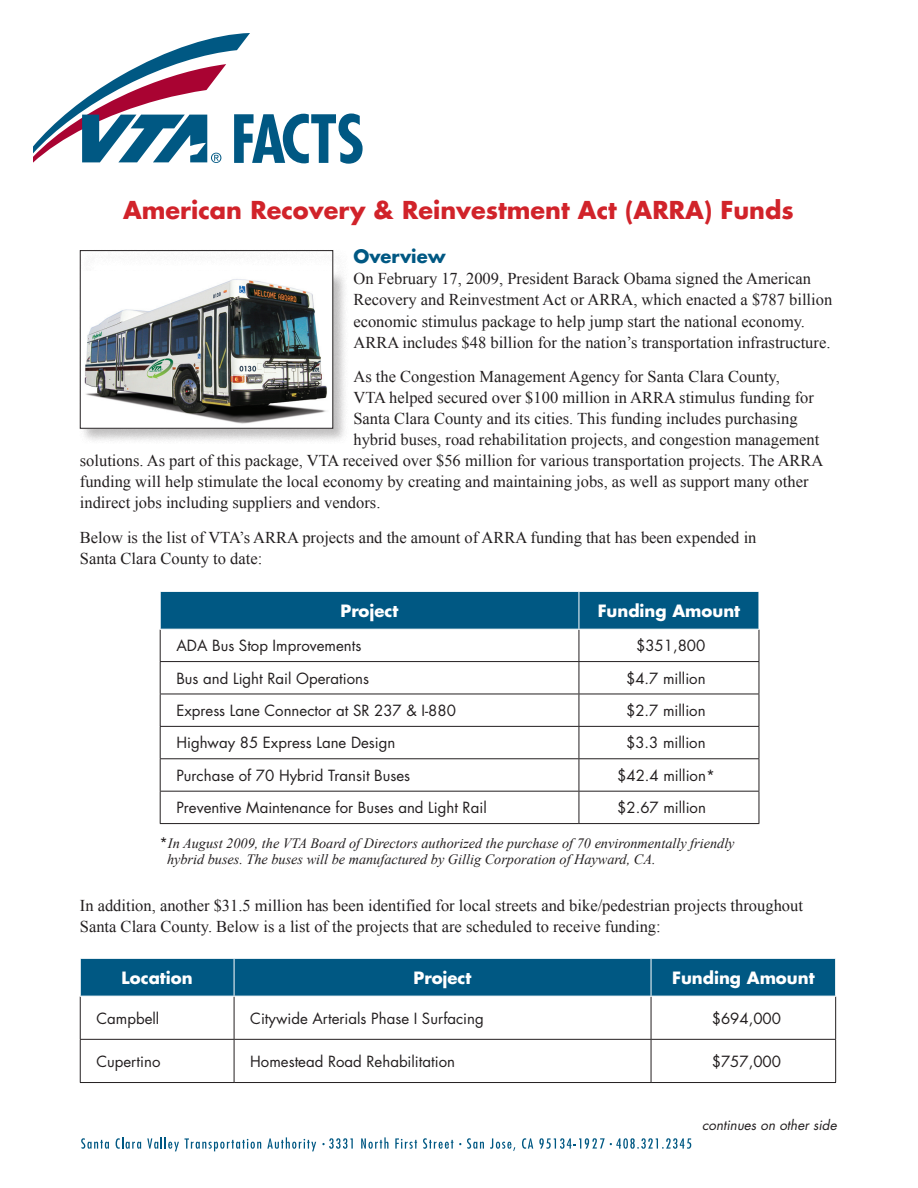
<style>
.page{position:relative;width:918px;height:1188px;background:#fff}
.page>*{position:absolute;margin:0;border:0;box-sizing:border-box;transform-origin:0 0}
.t1{font:700 24px "Futura";color:#d1232a}
.t2{font:700 18px "Futura";color:#005883}
.t3{font:16.5px/21px "Times New Roman";color:#231f20}
.t4{font:700 16.5px "Futura";color:#fff}
.t5{font:15px "Futura";color:#231f20}
.t6{font:italic 14.25px/15.8px "Times New Roman";color:#231f20}
.t7{font:italic 13.5px "Futura";color:#231f20}
.s1{font-family:"Futura";font-style:normal}
</style>
<div class="page">
<svg style="left:81px;top:1138px;width:28px;height:11px"></svg>
<svg style="left:116px;top:1137px;width:25px;height:12px"></svg>
<svg style="left:147px;top:1137px;width:114px;height:14px"></svg>
<svg style="left:267px;top:1137px;width:49px;height:14px"></svg>
<svg style="left:322px;top:1138px;width:31px;height:11px"></svg>
<svg style="left:361px;top:1137px;width:27px;height:12px"></svg>
<svg style="left:395px;top:1138px;width:22px;height:11px"></svg>
<svg style="left:423px;top:1138px;width:30px;height:11px"></svg>
<svg style="left:467px;top:1138px;width:17px;height:11px"></svg>
<svg style="left:490px;top:1138px;width:25px;height:13px"></svg>
<svg style="left:522px;top:1138px;width:11px;height:11px"></svg>
<svg style="left:33px;top:33px;width:330px;height:131px"></svg>
<svg style="left:539px;top:1138px;width:152px;height:11px"></svg>
<div style="left:79px;top:249px;width:270px;height:195px;background:#231f20;opacity:.29"></div>
<img style="left:82px;top:272px;width:249px;height:155px">
<div style="left:80px;top:250px;width:253px;height:179px;border:1px solid #231f20"></div>
<div style="left:161px;top:592px;width:598px;height:37px;background:#005883"></div>
<hr style="left:160px;top:630px;width:1px;height:31px;background:#231f20">
<hr style="left:579px;top:630px;width:1px;height:31px;background:#231f20">
<hr style="left:759px;top:630px;width:1px;height:31px;background:#231f20">
<hr style="left:160px;top:661px;width:419px;height:1px;background:#231f20">
<hr style="left:160px;top:662px;width:1px;height:32px;background:#231f20">
<hr style="left:579px;top:661px;width:180px;height:1px;background:#231f20">
<hr style="left:579px;top:662px;width:1px;height:32px;background:#231f20">
<hr style="left:759px;top:662px;width:1px;height:32px;background:#231f20">
<hr style="left:160px;top:694px;width:419px;height:1px;background:#231f20">
<hr style="left:160px;top:694px;width:1px;height:32px;background:#231f20">
<hr style="left:579px;top:694px;width:180px;height:1px;background:#231f20">
<hr style="left:579px;top:694px;width:1px;height:32px;background:#231f20">
<hr style="left:759px;top:694px;width:1px;height:32px;background:#231f20">
<hr style="left:160px;top:726px;width:419px;height:1px;background:#231f20">
<hr style="left:160px;top:727px;width:1px;height:31px;background:#231f20">
<hr style="left:579px;top:726px;width:180px;height:1px;background:#231f20">
<hr style="left:579px;top:727px;width:1px;height:31px;background:#231f20">
<hr style="left:759px;top:727px;width:1px;height:31px;background:#231f20">
<hr style="left:160px;top:758px;width:419px;height:1px;background:#231f20">
<hr style="left:160px;top:759px;width:1px;height:32px;background:#231f20">
<hr style="left:579px;top:758px;width:180px;height:1px;background:#231f20">
<hr style="left:579px;top:759px;width:1px;height:32px;background:#231f20">
<hr style="left:759px;top:759px;width:1px;height:32px;background:#231f20">
<hr style="left:160px;top:791px;width:419px;height:1px;background:#231f20">
<hr style="left:160px;top:792px;width:1px;height:31px;background:#231f20">
<hr style="left:579px;top:791px;width:180px;height:1px;background:#231f20">
<hr style="left:579px;top:792px;width:1px;height:31px;background:#231f20">
<hr style="left:759px;top:792px;width:1px;height:31px;background:#231f20">
<hr style="left:160px;top:823px;width:419px;height:1px;background:#231f20">
<hr style="left:579px;top:823px;width:180px;height:1px;background:#231f20">
<hr style="left:579px;top:592px;width:1px;height:37px;background:#fff">
<div style="left:81px;top:959px;width:754px;height:37px;background:#005883"></div>
<hr style="left:80px;top:997px;width:1px;height:42px;background:#231f20">
<hr style="left:234px;top:997px;width:1px;height:42px;background:#231f20">
<hr style="left:651px;top:997px;width:1px;height:42px;background:#231f20">
<hr style="left:835px;top:997px;width:1px;height:42px;background:#231f20">
<hr style="left:80px;top:1039px;width:154px;height:1px;background:#231f20">
<hr style="left:80px;top:1040px;width:1px;height:42px;background:#231f20">
<hr style="left:234px;top:1039px;width:417px;height:1px;background:#231f20">
<hr style="left:234px;top:1040px;width:1px;height:42px;background:#231f20">
<hr style="left:651px;top:1039px;width:185px;height:1px;background:#231f20">
<hr style="left:651px;top:1040px;width:1px;height:42px;background:#231f20">
<hr style="left:835px;top:1040px;width:1px;height:42px;background:#231f20">
<hr style="left:80px;top:1082px;width:154px;height:1px;background:#231f20">
<hr style="left:234px;top:1082px;width:417px;height:1px;background:#231f20">
<hr style="left:651px;top:1082px;width:185px;height:1px;background:#231f20">
<hr style="left:234px;top:959px;width:1px;height:37px;background:#fff">
<hr style="left:651px;top:959px;width:1px;height:37px;background:#fff">
<h1 class="t1" style="left:123px;top:194px;width:672px">American Recovery &amp; Reinvestment Act (ARRA) Funds</h1>
<p class="t2" style="left:353px;top:245px;width:94px">Overview</p>
<p class="t3" style="left:353px;top:268px;width:480px">On February 17, 2009, President Barack Obama signed the American Recovery and Reinvestment Act or ARRA, which enacted a $787 billion economic stimulus package to help jump start the national economy.<br>ARRA includes $48 billion for the nation’s transportation infrastructure.</p>
<p class="t3" style="left:353px;top:366px;width:428px">As the Congestion Management Agency for Santa Clara County,</p>
<p class="t3" style="left:353px;top:387px;width:462px">VTA helped secured over $100 million in ARRA stimulus funding for</p>
<p class="t3" style="left:353px;top:408px;width:446px">Santa Clara County and its cities. This funding includes purchasing</p>
<p class="t3" style="left:353px;top:429px;width:468px">hybrid buses, road rehabilitation projects, and congestion management</p>
<p class="t3" style="left:80px;top:450px;width:745px">solutions. As part of this package, VTA received over $56 million for various transportation projects. The ARRA</p>
<p class="t3" style="left:80px;top:471px;width:730px">funding will help stimulate the local economy by creating and maintaining jobs, as well as support many other</p>
<p class="t3" style="left:80px;top:492px;width:302px">indirect jobs including suppliers and vendors.</p>
<p class="t3" style="left:80px;top:526px;width:678px">Below is the list of VTA’s ARRA projects and the amount of ARRA funding that has been expended in<br>Santa Clara County to date:</p>
<p class="t4" style="left:341px;top:600px;width:59px">Project</p>
<p class="t4" style="left:598px;top:600px;width:144px">Funding Amount</p>
<p class="t5" style="left:176px;top:636px;width:187px">ADA Bus Stop Improvements</p>
<p class="t5" style="left:636px;top:636px;width:71px">$351,800</p>
<p class="t5" style="left:176px;top:668px;width:194px">Bus and Light Rail Operations</p>
<p class="t5" style="left:626px;top:668px;width:81px">$4.7 million</p>
<p class="t5" style="left:176px;top:701px;width:281px">Express Lane Connector at SR 237 &amp; I-880</p>
<p class="t5" style="left:626px;top:701px;width:81px">$2.7 million</p>
<p class="t5" style="left:176px;top:733px;width:221px">Highway 85 Express Lane Design</p>
<p class="t5" style="left:626px;top:733px;width:81px">$3.3 million</p>
<p class="t5" style="left:176px;top:766px;width:235px">Purchase of 70 Hybrid Transit Buses</p>
<p class="t5" style="left:617px;top:766px;width:99px">$42.4 million*</p>
<p class="t5" style="left:176px;top:798px;width:312px">Preventive Maintenance for Buses and Light Rail</p>
<p class="t5" style="left:617px;top:798px;width:90px">$2.67 million</p>
<p class="t6" style="left:167px;top:835px;width:569px;text-indent:-7px"><span class="s1">*</span>In August 2009, the VTA Board of Directors authorized the purchase of 70 environmentally friendly hybrid buses. The buses will be manufactured by Gillig Corporation of Hayward, CA.</p>
<p class="t3" style="left:80px;top:895px;width:725px">In addition, another $31.5 million has been identified for local streets and bike/pedestrian projects throughout<br>Santa Clara County. Below is a list of the projects that are scheduled to receive funding:</p>
<p class="t4" style="left:122px;top:967px;width:73px">Location</p>
<p class="t4" style="left:414px;top:967px;width:59px">Project</p>
<p class="t4" style="left:672px;top:967px;width:144px">Funding Amount</p>
<p class="t5" style="left:96px;top:1008px;width:64px">Campbell</p>
<p class="t5" style="left:250px;top:1008px;width:235px">Citywide Arterials Phase I Surfacing</p>
<p class="t5" style="left:712px;top:1008px;width:71px">$694,000</p>
<p class="t5" style="left:96px;top:1052px;width:66px">Cupertino</p>
<p class="t5" style="left:250px;top:1052px;width:206px">Homestead Road Rehabilitation</p>
<p class="t5" style="left:712px;top:1052px;width:71px">$757,000</p>
<p class="t7" style="left:702px;top:1116px;width:136px">continues on other side</p>
</div>
